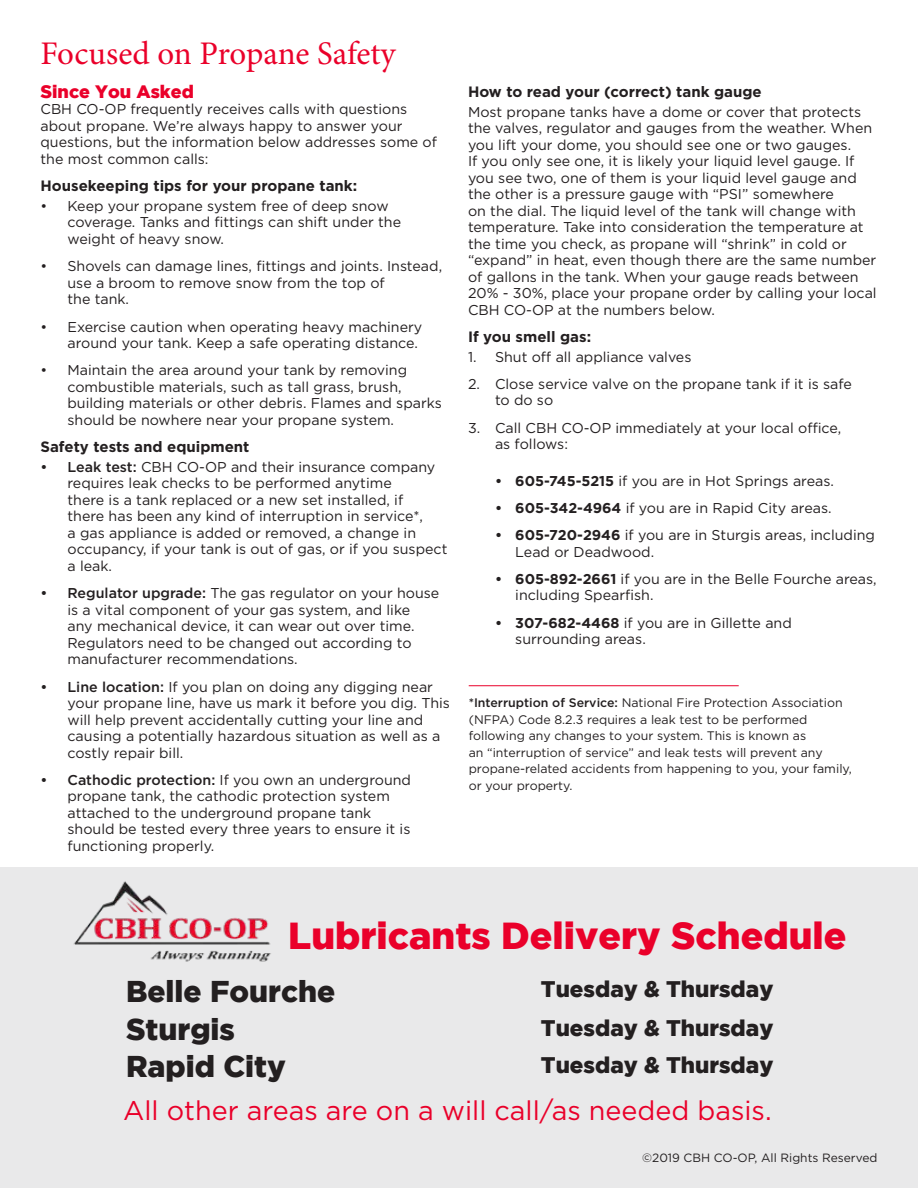
<style>
.page{position:relative;width:918px;height:1188px;background:#fff}
.page>*{position:absolute;margin:0;border:0;box-sizing:border-box;transform-origin:0 0}
.t1{font:900 37.5px "Gotham";color:#ea002a}
.t2{font:33px "Minion Pro";letter-spacing:-.005em;color:#ea002a}
.t3{font:900 30px/37.5px "Gotham";color:#231f20}
.t4{font:27px "Gotham";color:#ea002a}
.t5{font:900 22.5px/38.2px "Gotham";color:#231f20;text-align:justify}
.t6{font:900 18px "Gotham";color:#ea002a}
.t7{font:700 15px "Gotham";color:#231f20}
.t8{font:14.25px/16.5px "Gotham";color:#231f20}
.t9{font:12.3px/16.5px "Gotham";color:#231f20}
.t10{font:12px "Gotham";color:#231f20}
.s1{font-weight:500}
.s2{font-weight:700}
</style>
<div class="page">
<div style="left:0;top:867px;width:918px;height:321px;background:#e9e9ea"></div>
<img style="left:73px;top:881px;width:198px;height:81px">
<hr style="left:469px;top:685px;width:270px;height:1px;background:#ea002a">
<h2 class="t2" style="left:40px;top:32px;width:357px">Focused on Propane Safety</h2>
<p class="t6" style="left:40px;top:81px;width:155px">Since You Asked</p>
<p class="t8" style="left:40px;top:101px;width:398px">CBH CO-OP frequently receives calls with questions about propane. We’re always happy to answer your questions, but the information below addresses some of the most common calls:</p>
<p class="t7" style="left:40px;top:176px;width:318px">Housekeeping tips for your propane tank:</p>
<p class="t8" style="left:68px;top:197px;width:335px;text-indent:-27px">• Keep your propane system free of deep snow coverage. Tanks and fittings can shift under the weight of heavy snow.</p>
<p class="t8" style="left:68px;top:258px;width:376px;text-indent:-27px">• Shovels can damage lines, fittings and joints. Instead, use a broom to remove snow from the top of<br>the tank.</p>
<p class="t8" style="left:68px;top:318px;width:356px;text-indent:-27px">• Exercise caution when operating heavy machinery around your tank. Keep a safe operating distance.</p>
<p class="t8" style="left:68px;top:362px;width:376px;text-indent:-27px">• Maintain the area around your tank by removing combustible materials, such as tall grass, brush, building materials or other debris. Flames and sparks should be nowhere near your propane system.</p>
<p class="t7" style="left:40px;top:437px;width:210px">Safety tests and equipment</p>
<p class="t8" style="left:68px;top:458px;width:381px;text-indent:-27px"><span class="s1">• Leak test:</span> CBH CO-OP and their insurance company requires leak checks to be performed anytime<br>there is a tank replaced or a new set installed, if<br>there has been any kind of interruption in service*,<br>a gas appliance is added or removed, a change in occupancy, if your tank is out of gas, or if you suspect a leak.</p>
<p class="t8" style="left:68px;top:585px;width:373px;text-indent:-27px"><span class="s1">• Regulator upgrade:</span> The gas regulator on your house is a vital component of your gas system, and like<br>any mechanical device, it can wear out over time.<br>Regulators need to be changed out according to manufacturer recommendations.</p>
<p class="t8" style="left:68px;top:678px;width:384px;text-indent:-27px"><span class="s1">• Line location:</span> If you plan on doing any digging near your propane line, have us mark it before you dig. This will help prevent accidentally cutting your line and causing a potentially hazardous situation as well as a costly repair bill.</p>
<p class="t8" style="left:68px;top:771px;width:345px;text-indent:-27px"><span class="s1">• Cathodic protection:</span> If you own an underground propane tank, the cathodic protection system attached to the underground propane tank should be tested every three years to ensure it is functioning properly.</p>
<p class="t7" style="left:468px;top:81px;width:295px">How to read your (correct) tank gauge</p>
<p class="t8" style="left:468px;top:103px;width:410px">Most propane tanks have a dome or cover that protects the valves, regulator and gauges from the weather. When you lift your dome, you should see one or two gauges.<br>If you only see one, it is likely your liquid level gauge. If you see two, one of them is your liquid level gauge and the other is a pressure gauge with “PSI” somewhere<br>on the dial. The liquid level of the tank will change with temperature. Take into consideration the temperature at the time you check, as propane will “shrink” in cold or “expand” in heat, even though there are the same number of gallons in the tank. When your gauge reads between 20% - 30%, place your propane order by calling your local CBH CO-OP at the numbers below.</p>
<p class="t7" style="left:468px;top:327px;width:125px">If you smell gas:</p>
<p class="t8" style="left:468px;top:348px;width:225px">1. Shut off all appliance valves</p>
<p class="t8" style="left:495px;top:375px;width:359px;text-indent:-27px">2. Close service valve on the propane tank if it is safe to do so</p>
<p class="t8" style="left:495px;top:419px;width:348px;text-indent:-27px">3. Call CBH CO-OP immediately at your local office, as follows:</p>
<p class="t8" style="left:495px;top:472px;width:340px"><span class="s2">• 605-745-5215</span> if you are in Hot Springs areas.</p>
<p class="t8" style="left:495px;top:499px;width:338px"><span class="s2">• 605-342-4964</span> if you are in Rapid City areas.</p>
<p class="t8" style="left:515px;top:527px;width:361px;text-indent:-20px"><span class="s2">• 605-720-2946</span> if you are in Sturgis areas, including<br>Lead or Deadwood.</p>
<p class="t8" style="left:515px;top:570px;width:363px;text-indent:-20px"><span class="s2">• 605-892-2661</span> if you are in the Belle Fourche areas, including Spearfish.</p>
<p class="t8" style="left:515px;top:614px;width:278px;text-indent:-20px"><span class="s2">• 307-682-4468</span> if you are in Gillette and surrounding areas.</p>
<p class="t9" style="left:469px;top:694px;width:385px"><span class="s1">*Interruption of Service:</span> National Fire Protection Association (NFPA) Code 8.2.3 requires a leak test to be performed following any changes to your system. This is known as<br>an “interruption of service” and leak tests will prevent any propane-related accidents from happening to you, your family, or your property.</p>
<h1 class="t1" style="left:288px;top:914px;width:560px">Lubricants Delivery Schedule</h1>
<h3 class="t3" style="left:126px;top:972px;width:211px">Belle Fourche<br>Sturgis<br>Rapid City</h3>
<h3 class="t5" style="left:541px;top:969px;width:234px">Tuesday &amp; Thursday Tuesday &amp; Thursday Tuesday &amp; Thursday</h3>
<h3 class="t4" style="left:123px;top:1093px;width:650px">All other areas are on a will call/as needed basis.</h3>
<p class="t10" style="left:642px;top:1150px;width:237px">©2019 CBH CO-OP, All Rights Reserved</p>
</div>
